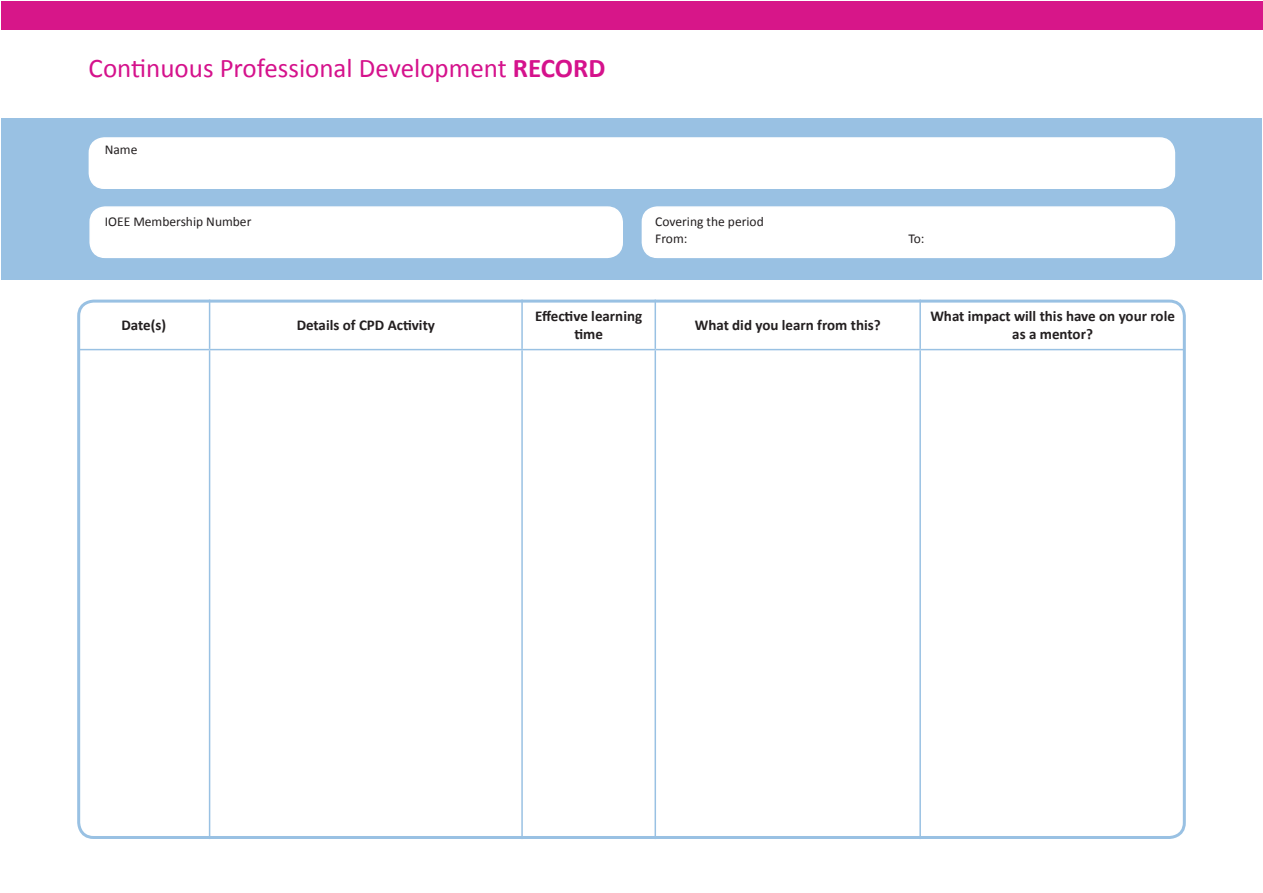
<style>
.page{position:relative;width:1263px;height:893px;background:#fff}
.page>*{position:absolute;margin:0;border:0;box-sizing:border-box;transform-origin:0 0}
.t1{font:27px "Calibri";color:#d5128c}
.t2{font:700 15px/18px "Calibri";color:#231f20;text-align:center}
.t3{font:13.5px "Calibri";color:#231f20}
.s1{font-weight:700}
</style>
<div class="page">
<div style="left:2px;top:1px;width:1261px;height:29px;background:#d71689"></div>
<div style="left:2px;top:119px;width:1260px;height:161px;background:#99c1e3"></div>
<div style="left:89px;top:138px;width:1085px;height:50px;background:#fff;border-radius:15px"></div>
<div style="left:89px;top:137px;width:1086px;height:52px;border:2px solid #fff;border-radius:15px"></div>
<div style="left:90px;top:207px;width:532px;height:50px;background:#fff;border-radius:15px"></div>
<div style="left:89px;top:206px;width:534px;height:52px;border:2px solid #fff;border-radius:15px"></div>
<div style="left:642px;top:207px;width:532px;height:50px;background:#fff;border-radius:15px"></div>
<div style="left:642px;top:206px;width:533px;height:52px;border:2px solid #fff;border-radius:15px"></div>
<hr style="left:920px;top:349px;width:265px;height:1px;background:#99c1e3">
<hr style="left:521px;top:300px;width:2px;height:49px;background:#99c1e3">
<hr style="left:654px;top:300px;width:2px;height:49px;background:#99c1e3">
<hr style="left:919px;top:300px;width:2px;height:49px;background:#99c1e3">
<hr style="left:210px;top:349px;width:312px;height:1px;background:#99c1e3">
<hr style="left:522px;top:349px;width:133px;height:1px;background:#99c1e3">
<hr style="left:521px;top:350px;width:2px;height:489px;background:#99c1e3">
<hr style="left:655px;top:349px;width:265px;height:1px;background:#99c1e3">
<hr style="left:654px;top:350px;width:2px;height:489px;background:#99c1e3">
<hr style="left:919px;top:350px;width:2px;height:489px;background:#99c1e3">
<hr style="left:209px;top:300px;width:1px;height:49px;background:#99c1e3">
<hr style="left:78px;top:349px;width:132px;height:1px;background:#99c1e3">
<hr style="left:209px;top:350px;width:1px;height:489px;background:#99c1e3">
<div style="left:77px;top:300px;width:1109px;height:539px;border:3px solid #99c1e3;border-radius:15px"></div>
<p class="t1" style="left:89px;top:52px;width:518px">Continuous Professional Development <span class="s1">RECORD</span></p>
<p class="t3" style="left:105px;top:141px;width:34px">Name</p>
<p class="t3" style="left:105px;top:213px;width:148px">IOEE Membership Number</p>
<p class="t3" style="left:655px;top:213px;width:110px">Covering the period</p>
<p class="t3" style="left:655px;top:231px;width:34px">From:</p>
<p class="t3" style="left:908px;top:231px;width:18px">To:</p>
<p class="t2" style="left:121px;top:316px;width:46px">Date(s)</p>
<p class="t2" style="left:297px;top:316px;width:140px">Details of CPD Activity</p>
<p class="t2" style="left:535px;top:307px;width:109px">Effective learning time</p>
<p class="t2" style="left:695px;top:316px;width:187px">What did you learn from this?</p>
<p class="t2" style="left:930px;top:307px;width:246px">What impact will this have on your role as a mentor?</p>
</div>
